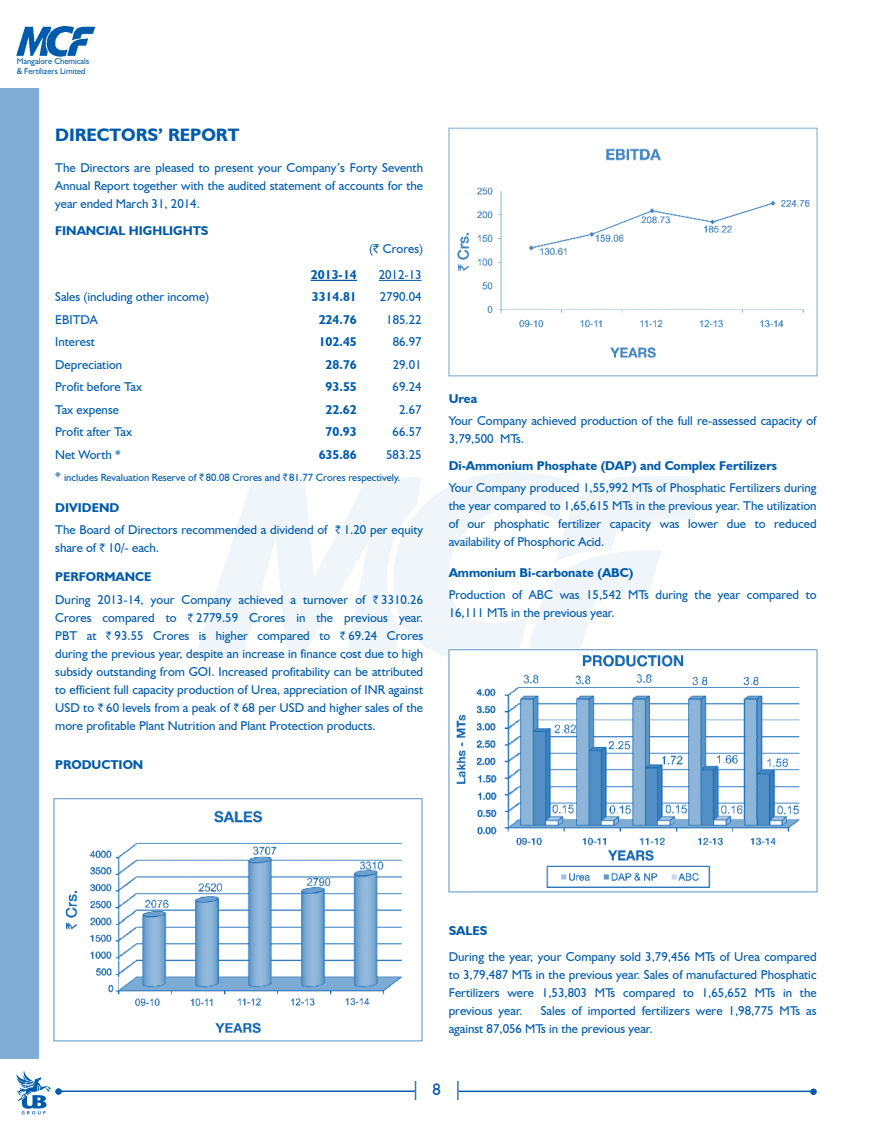
<style>
.page{position:relative;width:872px;height:1136px;background:#fff}
.page>*{position:absolute;margin:0;border:0;box-sizing:border-box;transform-origin:0 0}
.t1{font:700 18px "Humanist 521 BT";color:#005baa}
.t2{font:16.5px "Humanist 521 BT";color:#005baa}
.t3{font:12.75px/18px "Humanist 521 BT";color:#005baa}
.t4{font:700 12.75px "Humanist 521 BT";color:#005baa}
.t5{font:10.5px "Humanist 521 BT";color:#005baa}
.t6{font:8.4px/10.1px "Humanist 521 BT";color:#005baa}
.s1{font-family:"Rupee Foradian";font-size:12px}
.s2{font-size:12.75px}
.s3{font-family:"Rupee"}
.s4{font-weight:700}
.s5{font-family:"Rupee";font-size:12px}
</style>
<div class="page">
<hr style="left:59px;top:1090px;width:356px;height:1px;background:#005baa">
<hr style="left:458px;top:1090px;width:357px;height:1px;background:#005baa">
<div style="left:55px;top:1088px;width:7px;height:6px;background:#005baa;border-radius:50%"></div>
<svg style="left:415px;top:1080px;width:1px;height:19px"></svg>
<svg style="left:457px;top:1080px;width:1px;height:19px"></svg>
<svg style="left:16px;top:1071px;width:35px;height:43px"></svg>
<img style="left:17px;top:27px;width:78px;height:29px">
<svg style="left:810px;top:1088px;width:6px;height:6px"></svg>
<div style="left:0;top:88px;width:38px;height:969px;background:#80add5"></div>
<hr style="left:311px;top:280px;width:46px;height:1px;background:#005baa">
<hr style="left:379px;top:280px;width:42px;height:1px;background:#005baa">
<img style="left:54px;top:798px;width:369px;height:242px">
<img style="left:448px;top:649px;width:369px;height:243px">
<img style="left:448px;top:128px;width:369px;height:249px">
<p class="t6" style="left:17px;top:56px;width:74px">Mangalore Chemicals &amp; Fertilizers Limited</p>
<h1 class="t1" style="left:55px;top:124px;width:186px">DIRECTORS’ REPORT</h1>
<p class="t3" style="left:55px;top:158px;width:369px;text-align:justify">The Directors are pleased to present your Company’s Forty Seventh Annual Report together with the audited statement of accounts for the year ended March 31, 2014.</p>
<p class="t4" style="left:55px;top:222px;width:155px">FINANCIAL HIGH LIGHTS</p>
<p class="t3" style="left:369px;top:239px;width:56px">(<span class="s1">`</span> Crores)</p>
<p class="t4" style="left:311px;top:266px;width:48px">2013-14</p>
<p class="t3" style="left:379px;top:265px;width:44px">2012-13</p>
<p class="t3" style="left:55px;top:288px;width:155px">Sales (including other income)</p>
<p class="t4" style="left:312px;top:289px;width:47px">3314.81</p>
<p class="t3" style="left:380px;top:288px;width:43px">2790.04</p>
<p class="t3" style="left:55px;top:310px;width:44px">EBITDA</p>
<p class="t4" style="left:319px;top:311px;width:40px">224.76</p>
<p class="t3" style="left:386px;top:310px;width:37px">185.22</p>
<p class="t3" style="left:55px;top:332px;width:41px">Interest</p>
<p class="t4" style="left:319px;top:334px;width:40px">102.45</p>
<p class="t3" style="left:393px;top:332px;width:30px">86.97</p>
<p class="t3" style="left:55px;top:355px;width:69px">Depreciation</p>
<p class="t4" style="left:326px;top:356px;width:33px">28.76</p>
<p class="t3" style="left:393px;top:355px;width:30px">29.01</p>
<p class="t3" style="left:55px;top:377px;width:88px">Profit before Tax</p>
<p class="t4" style="left:326px;top:379px;width:33px">93.55</p>
<p class="t3" style="left:393px;top:377px;width:30px">69.24</p>
<p class="t3" style="left:55px;top:400px;width:65px">Tax expense</p>
<p class="t4" style="left:325px;top:401px;width:33px">22.62</p>
<p class="t3" style="left:399px;top:400px;width:24px">2.67</p>
<p class="t3" style="left:55px;top:422px;width:78px">Profit after Tax</p>
<p class="t4" style="left:325px;top:424px;width:33px">70.93</p>
<p class="t3" style="left:392px;top:422px;width:30px">66.57</p>
<p class="t3" style="left:55px;top:445px;width:67px">Net Worth *</p>
<p class="t4" style="left:319px;top:446px;width:40px">635.86</p>
<p class="t3" style="left:386px;top:445px;width:37px">583.25</p>
<p class="t5" style="left:55px;top:471px;width:347px"><span class="s2">*</span> includes Revaluation Reserve of <span class="s3">`</span>80.08 Crores and <span class="s3">`</span>81.77 Crores respectively.</p>
<p class="t3" style="left:55px;top:496px;width:369px;line-height:22.2px"><span class="s4">DIVIDEND<br></span>The Board of Directors recommended a dividend of <span class="s5">`</span> 1.20 per equity</p>
<p class="t3" style="left:55px;top:538px;width:105px">share of <span class="s5">`</span> 10/- each.</p>
<p class="t3" style="left:55px;top:565px;width:369px;line-height:22.2px"><span class="s4">PERFORMANCE<br></span>During 2013-14, your Company achieved a turnover of <span class="s5">`</span> 3310.26</p>
<p class="t3" style="left:55px;top:608px;width:369px;text-align:justify">Crores compared to <span class="s5">`</span> 2779.59 Crores in the previous year.<br>PBT at <span class="s5">`</span> 93.55 Crores is higher compared to <span class="s5">`</span> 69.24 Crores during the previous year, despite an increase in finance cost due to high subsidy outstanding from GOI. Increased profitability can be attributed to efficient full capacity production of Urea, appreciation of INR against USD to <span class="s5">`</span> 60 levels from a peak of <span class="s5">`</span> 68 per USD and higher sales of the more profitable Plant Nutrition and Plant Protection products.</p>
<p class="t4" style="left:55px;top:756px;width:90px">PRODUCTION</p>
<p class="t4" style="left:449px;top:391px;width:30px">Urea</p>
<p class="t3" style="left:449px;top:412px;width:369px">Your Company achieved production of the full re-assessed capacity of<br>3,79,500 MTs.</p>
<p class="t4" style="left:449px;top:457px;width:330px">Di-Ammonium Phosphate (DAP) and Complex Fertilizers</p>
<p class="t3" style="left:449px;top:478px;width:369px;text-align:justify">Your Company produced 1,55,992 MTs of Phosphatic Fertilizers during the year compared to 1,65,615 MTs in the previous year. The utilization of our phosphatic fertilizer capacity was lower due to reduced availability of Phosphoric Acid.</p>
<p class="t4" style="left:449px;top:564px;width:186px">Ammonium Bi-carbonate (ABC)</p>
<p class="t3" style="left:449px;top:585px;width:369px">Production of ABC was 15,542 MTs during the year compared to<br>16,111 MTs in the previous year.</p>
<p class="t4" style="left:449px;top:922px;width:40px">SALES</p>
<p class="t3" style="left:449px;top:947px;width:369px;text-align:justify">During the year, your Company sold 3,79,456 MTs of Urea compared to 3,79,487 MTs in the previous year. Sales of manufactured Phosphatic Fertilizers were 1,53,803 MTs compared to 1,65,652 MTs in the previous year.</p>
<p class="t3" style="left:449px;top:1001px;width:369px;text-indent:92px">Sales of imported fertilizers were 1,98,775 MTs as against 87,056 MTs in the previous year.</p>
<p class="t2" style="left:432px;top:1078px;width:10px">8</p>
</div>
